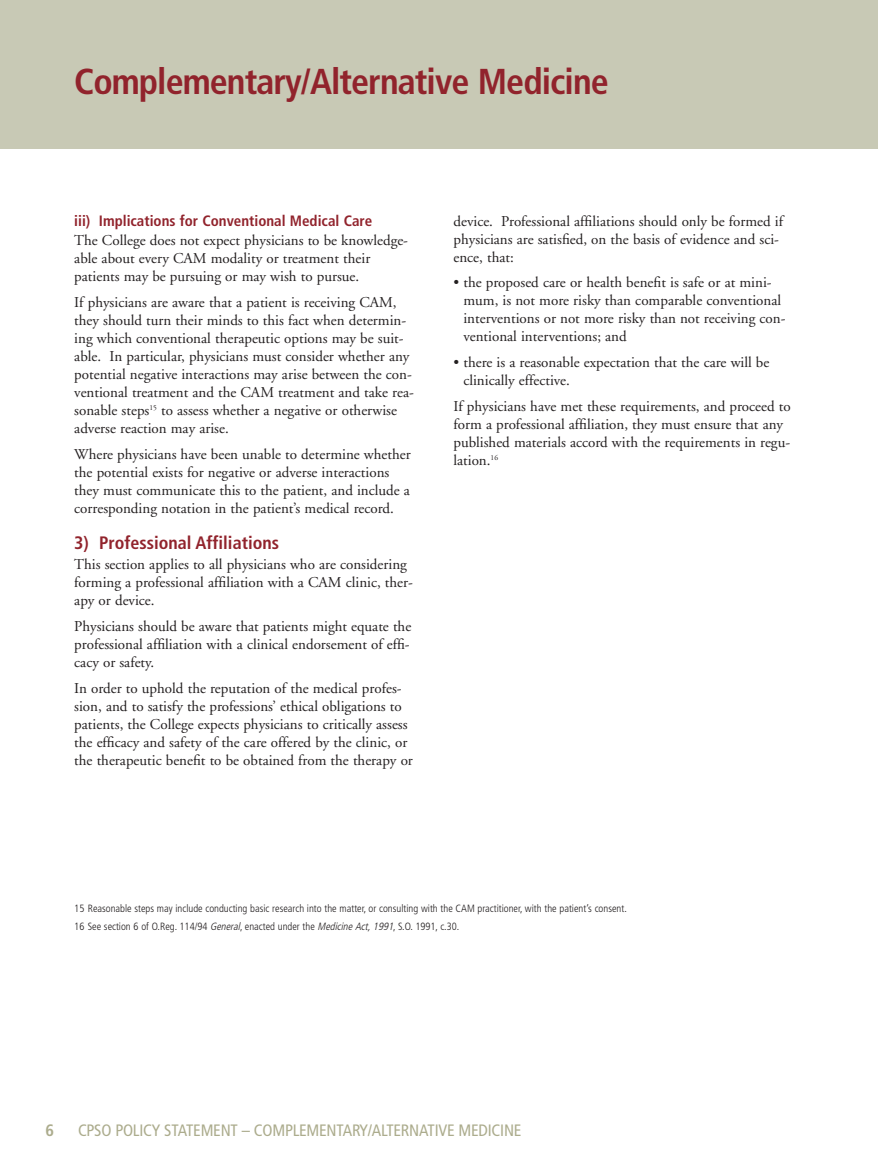
<style>
.page{position:relative;width:878px;height:1175px;background:#fff}
.page>*{position:absolute;margin:0;border:0;box-sizing:border-box;transform-origin:0 0}
.t1{font:700 condensed 36px "Frutiger";letter-spacing:-.025em;color:#91232c}
.t2{font:700 condensed 18px "Frutiger";color:#91232c}
.t3{font:condensed 16.5px "Frutiger";letter-spacing:-.015em;color:#acac8d}
.t4{font:700 condensed 16.5px "Frutiger";color:#acac8d}
.t5{font:15px/18px "Adobe Garamond";color:#231f20}
.t6{font:700 condensed 15px "Frutiger";color:#91232c}
.t7{font:300 condensed 10.5px/18.5px "Frutiger";color:#231f20}
.s1{font-style:italic}
</style>
<div class="page">
<div style="left:0;top:0;width:878px;height:148px;background:#c8c9b5"></div>
<h1 class="t1" style="left:74px;top:67px;width:536px">Complementary/Alternative Medicine</h1>
<p class="t6" style="left:74px;top:215px;width:299px">iii) Implications for Conventional Medical Care</p>
<p class="t5" style="left:74px;top:233px;width:335px">The College does not expect physicians to be knowledge&shy;able about every CAM modality or treatment their patients may be pursuing or may wish to pursue.</p>
<p class="t5" style="left:74px;top:295px;width:341px">If physicians are aware that a patient is receiving CAM, they should turn their minds to this fact when determin&shy;ing which conventional therapeutic options may be suit&shy;able. In particular, physicians must consider whether any potential negative interactions may arise between the con&shy;ventional treatment and the CAM treatment and take rea&shy;sonable steps<sup>15</sup> to assess whether a negative or otherwise adverse reaction may arise.</p>
<p class="t5" style="left:74px;top:446px;width:338px">Where physicians have been unable to determine whether the potential exists for negative or adverse interactions they must communicate this to the patient, and include a corresponding notation in the patient’s medical record.</p>
<p class="t2" style="left:74px;top:536px;width:206px">3) Professional Affiliations</p>
<p class="t5" style="left:74px;top:556px;width:340px">This section applies to all physicians who are considering forming a professional affiliation with a CAM clinic, ther&shy;apy or device.</p>
<p class="t5" style="left:74px;top:618px;width:338px;text-align:justify">Physicians should be aware that patients might equate the professional affiliation with a clinical endorsement of effi&shy;cacy or safety.</p>
<p class="t5" style="left:74px;top:680px;width:340px">In order to uphold the reputation of the medical profes&shy;sion, and to satisfy the professions’ ethical obligations to patients, the College expects physicians to critically assess the efficacy and safety of the care offered by the clinic, or the therapeutic benefit to be obtained from the therapy or</p>
<p class="t5" style="left:453px;top:213px;width:331px">device. Professional affiliations should only be formed if physicians are satisfied, on the basis of evidence and sci&shy;ence, that:</p>
<p class="t5" style="left:463px;top:275px;width:323px;text-indent:-10px">• the proposed care or health benefit is safe or at mini&shy;mum, is not more risky than comparable conventional interventions or not more risky than not receiving con&shy;ventional interventions; and</p>
<p class="t5" style="left:463px;top:355px;width:307px;text-indent:-10px">• there is a reasonable expectation that the care will be clinically effective.</p>
<p class="t5" style="left:453px;top:398px;width:339px">If physicians have met these requirements, and proceed to form a professional affiliation, they must ensure that any published materials accord with the requirements in regu&shy;lation.<sup>16</sup></p>
<p class="t7" style="left:74px;top:900px;width:554px">15 Reasonable steps may include conducting basic research into the matter, or consulting with the CAM practitioner, with the patient’s consent.<br>16 See section 6 of O.Reg. 114/94 <span class="s1">General</span>, enacted under the <span class="s1">MedicineAct,1991</span>, S.O. 1991, c.30.</p>
<p class="t4" style="left:45px;top:1124px;width:10px">6</p>
<p class="t3" style="left:78px;top:1124px;width:445px">CPSO POLICY STATEMENT – COMPLEMENTARY/ALTERNATIVE MEDICINE</p>
</div>
